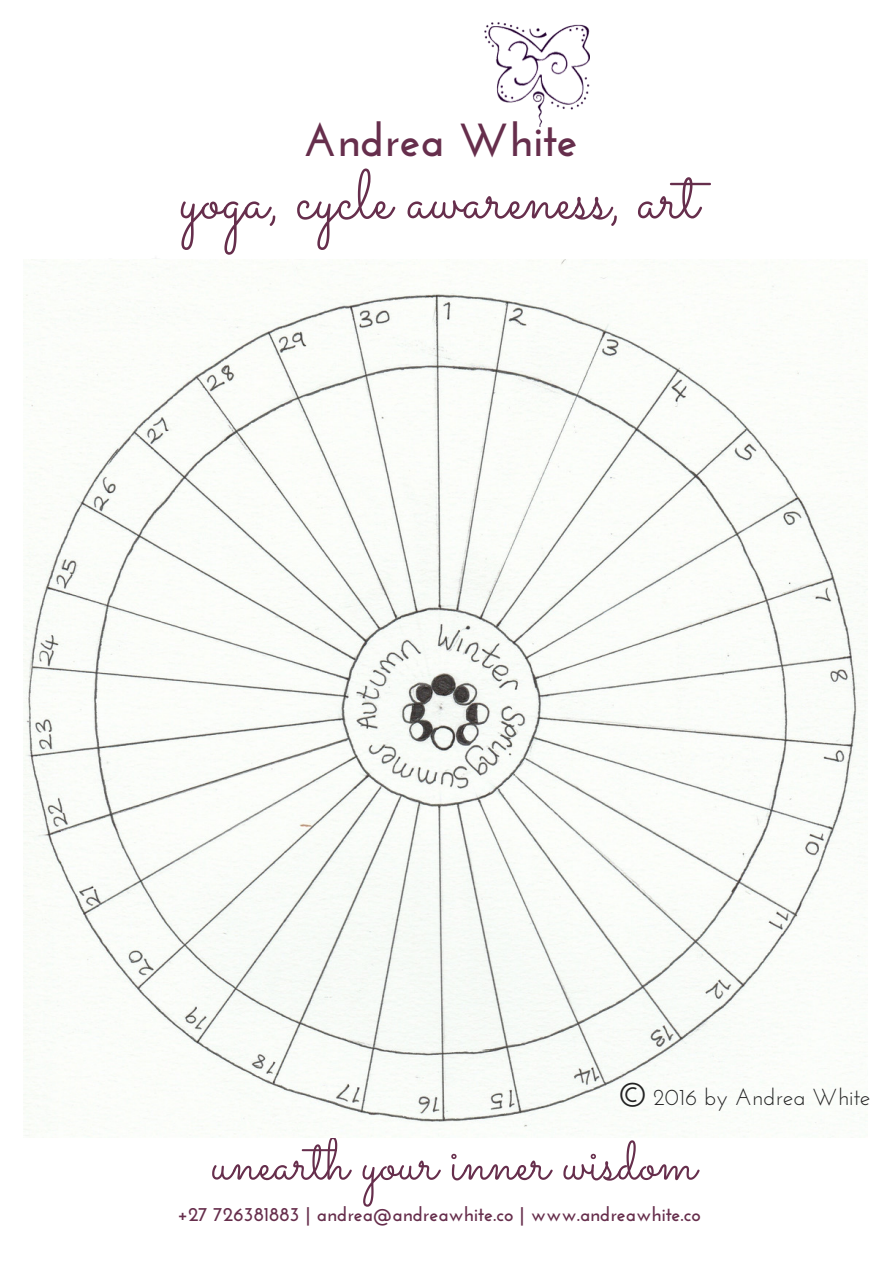
<style>
.page{position:relative;width:893px;height:1263px;background:#fff}
.page>*{position:absolute;margin:0;border:0;box-sizing:border-box;transform-origin:0 0}
.t1{font:69.45px "Sacramento";color:#662e4c}
.t2{font:59.55px "Sacramento";color:#662e4c}
.t3{font:700 46.35px "Josefin Sans";color:#662e4c}
.t4{font:23.1px "Josefin Sans";color:#222}
.t5{font:700 19.8px "Josefin Sans";color:#662e4c}
.s1{font-weight:700;font-size:46.35px}
</style>
<div class="page">
<img style="left:484px;top:22px;width:105px;height:105px">
<img style="left:24px;top:259px;width:843px;height:878px">
<h3 class="t3" style="left:303px;top:121px;width:276px">Andrea White</h3>
<h1 class="t1" style="left:180px;top:153px;width:520px">yoga, cycle awareness, art</h1>
<p class="t4" style="left:614px;top:1087px;width:258px"><span class="s1">©</span>2016 by Andrea White</p>
<h2 class="t2" style="left:211px;top:1124px;width:486px">unearth your inner wisdom</h2>
<p class="t5" style="left:177px;top:1206px;width:525px">+27 726381883 | andrea@andreawhite.co | www.andreawhite.co</p>
</div>
